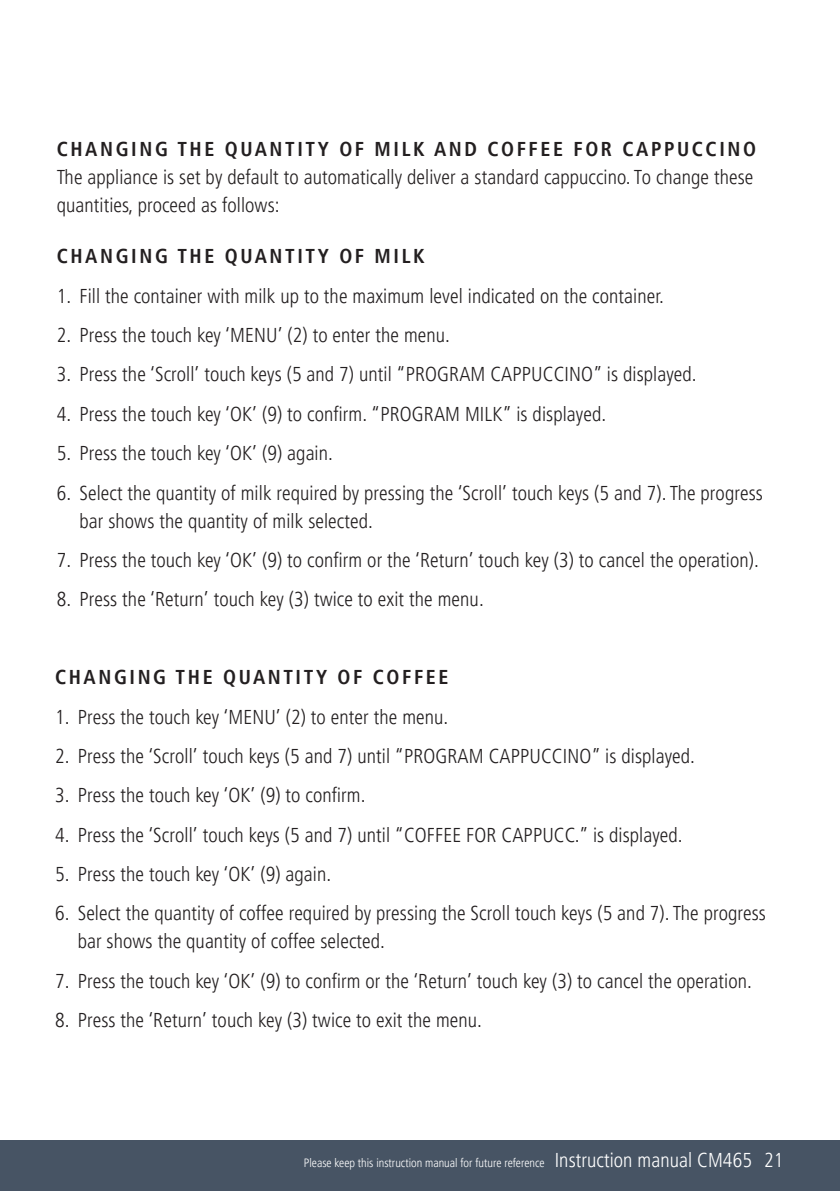
<style>
.page{position:relative;width:840px;height:1191px;background:#fff}
.page>*{position:absolute;margin:0;border:0;box-sizing:border-box;transform-origin:0 0}
.t1{font:300 condensed 20px/28px "Frutiger LT Pro";letter-spacing:.005em;color:#231f20}
.t2{font:700 condensed 20px "Frutiger LT Pro";letter-spacing:.13em;color:#231f20}
.t3{font:300 condensed 12px "Frutiger LT Pro";color:#fff}
.s1{font-size:20px}
</style>
<div class="page">
<div style="left:0;top:1140px;width:839px;height:51px;background:#475464"></div>
<p class="t2" style="left:57px;top:142px;width:700px">CHANGING THE QUANTITY OF MILK AND COFFEE FOR CAPPUCCINO</p>
<p class="t1" style="left:57px;top:165px;width:697px">The appliance is set by default to automatically deliver a standard cappuccino. To change these quantities, proceed as follows:</p>
<p class="t2" style="left:57px;top:249px;width:369px">CHANGING THE QUANTITY OF MILK</p>
<p class="t1" style="left:57px;top:283px;width:608px">1. Fill the container with milk up to the maximum level indicated on the container.</p>
<p class="t1" style="left:57px;top:323px;width:394px">2. Press the touch key ‘MENU’ (2) to enter the menu.</p>
<p class="t1" style="left:57px;top:362px;width:641px">3. Press the ‘Scroll’ touch keys (5 and 7) until “PROGRAM CAPPUCCINO” is displayed.</p>
<p class="t1" style="left:57px;top:401px;width:550px">4. Press the touch key ‘OK’ (9) to confirm. “PROGRAM MILK” is displayed.</p>
<p class="t1" style="left:57px;top:441px;width:277px">5. Press the touch key ‘OK’ (9) again.</p>
<p class="t1" style="left:79px;top:480px;width:684px;text-indent:-23px">6. Select the quantity of milk required by pressing the ‘Scroll’ touch keys (5 and 7). The progress bar shows the quantity of milk selected.</p>
<p class="t1" style="left:57px;top:547px;width:703px">7. Press the touch key ‘OK’ (9) to confirm or the ‘Return’ touch key (3) to cancel the operation).</p>
<p class="t1" style="left:57px;top:587px;width:428px">8. Press the ‘Return’ touch key (3) twice to exit the menu.</p>
<p class="t2" style="left:55px;top:669px;width:395px">CHANGING THE QUANTITY OF COFFEE</p>
<p class="t1" style="left:55px;top:704px;width:394px">1. Press the touch key ‘MENU’ (2) to enter the menu.</p>
<p class="t1" style="left:55px;top:743px;width:641px">2. Press the ‘Scroll’ touch keys (5 and 7) until “PROGRAM CAPPUCCINO” is displayed.</p>
<p class="t1" style="left:55px;top:783px;width:312px">3. Press the touch key ‘OK’ (9) to confirm.</p>
<p class="t1" style="left:55px;top:822px;width:629px">4. Press the ‘Scroll’ touch keys (5 and 7) until “COFFEE FOR CAPPUCC.” is displayed.</p>
<p class="t1" style="left:55px;top:861px;width:277px">5. Press the touch key ‘OK’ (9) again.</p>
<p class="t1" style="left:78px;top:901px;width:689px;text-indent:-23px">6. Select the quantity of coffee required by pressing the Scroll touch keys (5 and 7). The progress bar shows the quantity of coffee selected.</p>
<p class="t1" style="left:55px;top:968px;width:698px">7. Press the touch key ‘OK’ (9) to confirm or the ‘Return’ touch key (3) to cancel the operation.</p>
<p class="t1" style="left:55px;top:1007px;width:428px">8. Press the ‘Return’ touch key (3) twice to exit the menu.</p>
<p class="t3" style="left:304px;top:1158px;width:480px">Please keep this instruction manual for future reference <span class="s1">Instruction manual CM465 21</span></p>
</div>
